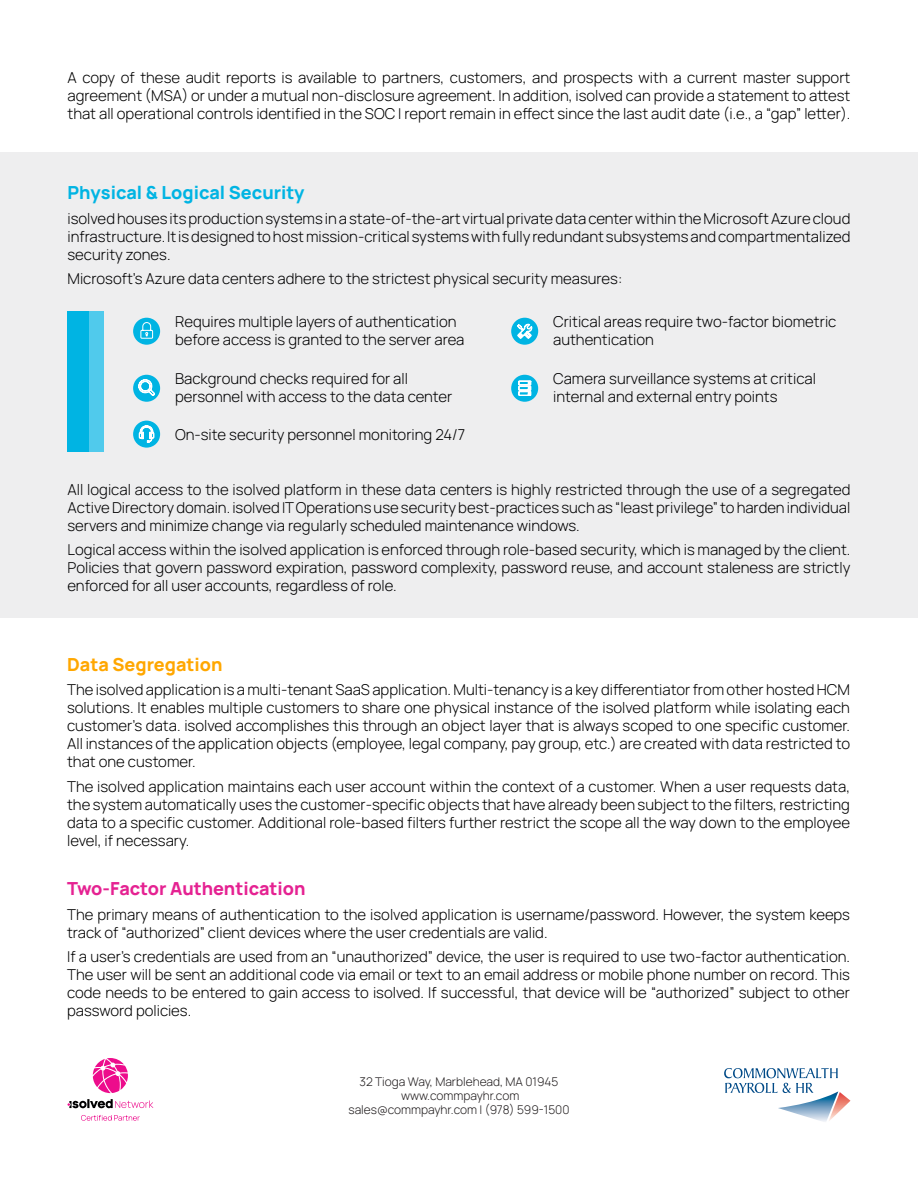
<style>
.page{position:relative;width:918px;height:1188px;background:#fff}
.page>*{position:absolute;margin:0;border:0;box-sizing:border-box;transform-origin:0 0}
.t1{font:800 18px "Manrope";color:#e52292}
.t2{font:800 18px "Manrope";color:#00b4e3}
.t3{font:800 18px "Manrope";color:#ffa700}
.t4{font:300 15px/18px "Manrope";color:#000001;text-align:justify}
.t5{font:300 12px/14.4px "Manrope";color:#231f20;text-align:center}
</style>
<div class="page">
<div style="left:0;top:153px;width:918px;height:465px;background:#eeeeef"></div>
<div style="left:67px;top:311px;width:37px;height:141px;background:#00b4e3"></div>
<div style="left:90px;top:311px;width:14px;height:141px;background:#50caec"></div>
<div style="left:133px;top:318px;width:27px;height:27px;background:#00b4e3;border-radius:50%"></div>
<svg style="left:140px;top:322px;width:13px;height:17px"></svg>
<div style="left:133px;top:375px;width:27px;height:27px;background:#00b4e3;border-radius:50%"></div>
<svg style="left:138px;top:379px;width:17px;height:17px"></svg>
<div style="left:133px;top:421px;width:27px;height:27px;background:#00b4e3;border-radius:50%"></div>
<svg style="left:139px;top:425px;width:15px;height:18px"></svg>
<div style="left:511px;top:318px;width:27px;height:27px;background:#00b4e3;border-radius:50%"></div>
<svg style="left:517px;top:324px;width:15px;height:15px"></svg>
<svg style="left:511px;top:375px;width:27px;height:27px"></svg>
<svg style="left:518px;top:381px;width:13px;height:15px"></svg>
<svg style="left:93px;top:1058px;width:35px;height:35px"></svg>
<svg style="left:68px;top:1099px;width:85px;height:9px"></svg>
<svg style="left:81px;top:1115px;width:59px;height:6px"></svg>
<svg style="left:724px;top:1068px;width:126px;height:54px"></svg>
<p class="t4" style="left:68px;top:68px;width:784px">A copy of these audit reports is available to partners, customers, and prospects with a current master support agreement (MSA) or under a mutual non-disclosure agreement. In addition, isolved can provide a statement to attest that all operational controls identified in the SOC I report remain in effect since the last audit date (i.e., a “gap” letter).</p>
<h3 class="t2" style="left:68px;top:180px;width:239px">Physical &amp; Logical Security</h3>
<p class="t4" style="left:68px;top:208px;width:784px">isolved houses its production systems in a state-of-the-art virtual private data center within the Microsoft Azure cloud infrastructure. It is designed to host mission-critical systems with fully redundant subsystems and compartmentalized security zones.</p>
<p class="t4" style="left:68px;top:269px;width:556px">Microsoft’s Azure data centers adhere to the strictest physical security measures:</p>
<p class="t4" style="left:175px;top:312px;width:291px">Requires multiple layers of authentication before access is granted to the server area</p>
<p class="t4" style="left:175px;top:368px;width:279px">Background checks required for all personnel with access to the data center</p>
<p class="t4" style="left:175px;top:425px;width:292px">On-site security personnel monitoring 24/7</p>
<p class="t4" style="left:553px;top:312px;width:285px">Critical areas require two-factor biometric authentication</p>
<p class="t4" style="left:553px;top:368px;width:264px">Camera surveillance systems at critical internal and external entry points</p>
<p class="t4" style="left:68px;top:480px;width:784px">All logical access to the isolved platform in these data centers is highly restricted through the use of a segregated Active Directory domain. isolved IT Operations use security best-practices such as “least privilege” to harden individual servers and minimize change via regularly scheduled maintenance windows.</p>
<p class="t4" style="left:68px;top:540px;width:784px">Logical access within the isolved application is enforced through role-based security, which is managed by the client.<br>Policies that govern password expiration, password complexity, password reuse, and account staleness are strictly enforced for all user accounts, regardless of role.</p>
<h3 class="t3" style="left:67px;top:651px;width:157px">Data Segregation</h3>
<p class="t4" style="left:67px;top:680px;width:784px">The isolved application is a multi-tenant SaaS application. Multi-tenancy is a key differentiator from other hosted HCM solutions. It enables multiple customers to share one physical instance of the isolved platform while isolating each customer’s data. isolved accomplishes this through an object layer that is always scoped to one specific customer.<br>All instances of the application objects (employee, legal company, pay group, etc.) are created with data restricted to that one customer.</p>
<p class="t4" style="left:67px;top:777px;width:784px">The isolved application maintains each user account within the context of a customer. When a user requests data, the system automatically uses the customer-specific objects that have already been subject to the filters, restricting data to a specific customer. Additional role-based filters further restrict the scope all the way down to the employee level, if necessary.</p>
<h3 class="t1" style="left:67px;top:876px;width:240px">Two-Factor Authentication</h3>
<p class="t4" style="left:67px;top:904px;width:784px">The primary means of authentication to the isolved application is username/password. However, the system keeps track of “authorized” client devices where the user credentials are valid.</p>
<p class="t4" style="left:67px;top:947px;width:784px">If a user’s credentials are used from an “unauthorized” device, the user is required to use two-factor authentication.<br>The user will be sent an additional code via email or text to an email address or mobile phone number on record. This code needs to be entered to gain access to isolved. If successful, that device will be “authorized” subject to other password policies.</p>
<p class="t5" style="left:348px;top:1073px;width:223px">32 Tioga Way, Marblehead, MA 01945 www.commpayhr.com sales@commpayhr.com | (978) 599-1500</p>
</div>
